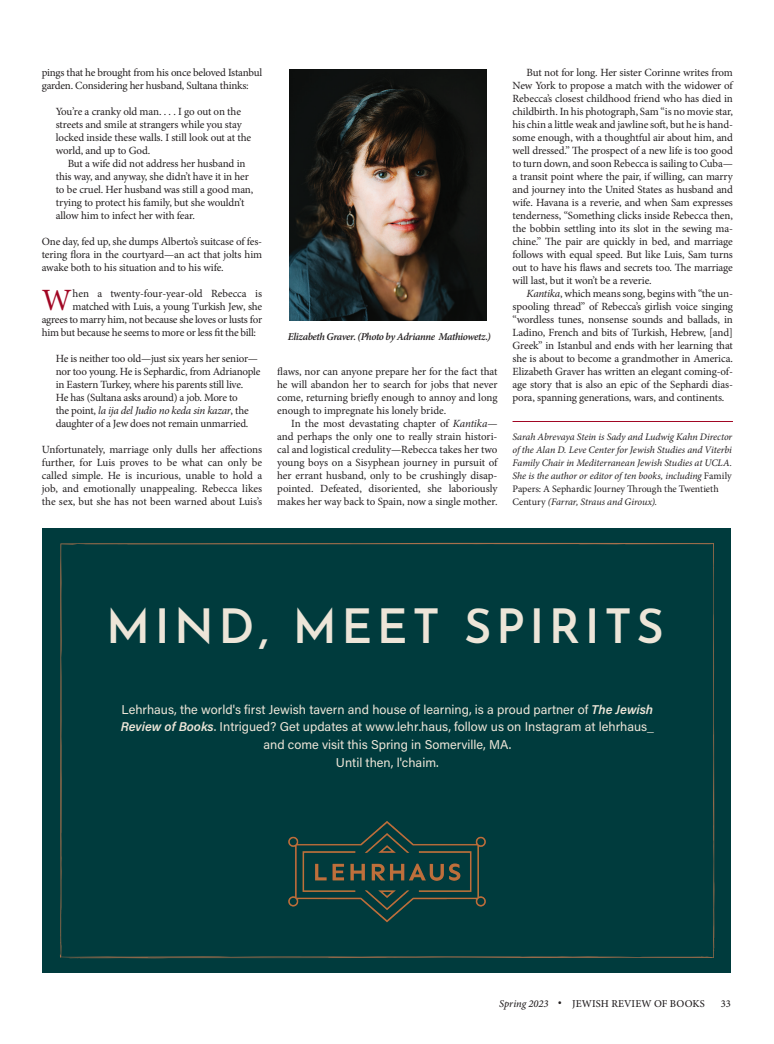
<style>
.page{position:relative;width:774px;height:1044px;background:#fff}
.page>*{position:absolute;margin:0;border:0;box-sizing:border-box;transform-origin:0 0}
.t1{font:600 47.2px "Josefin Sans";letter-spacing:.095em;color:#ede5d8}
._2nd_intital_cap_par{font:31px "Minion Pro";color:#a10623}
.t2{font:12.7px/17.7px "Acumin Pro";color:#ede5d8;text-align:center}
.Text{font:11px/13px "Minion Pro";letter-spacing:-.01em;color:#231f20;text-align:justify}
.Article_inset{font:11px/13px "Minion Pro";letter-spacing:-.015em;color:#231f20}
._2nd_intital_cap_par-2{font:11px "Minion Pro";letter-spacing:-.025em;color:#231f20}
._2nd_intital_cap_par-3{font:11px "Minion Pro";letter-spacing:-.005em;color:#231f20}
.t3{font:italic 600 10.5px "Minion Pro";letter-spacing:-.035em;color:#231f20}
.t4{font:500 10.5px "Minion Pro";letter-spacing:.01em;color:#231f20}
.author_bio{font:italic 10px/13px "Minion Pro";letter-spacing:-.005em;color:#231f20}
.s1{font-style:italic}
.s2{font-style:normal}
.s3{font-weight:600;font-style:italic}
</style>
<div class="page">
<hr style="left:513px;top:421px;width:220px;height:1px;background:#a10623">
<img style="left:290px;top:70px;width:197px;height:250px">
<div style="left:42px;top:528px;width:689px;height:445px;background:#003b3d"></div>
<svg style="left:60px;top:543px;width:654px;height:415px"></svg>
<img style="left:285px;top:818px;width:205px;height:106px">
<p class="Text" style="left:42px;top:66px;width:222px">pings that he brought from his once beloved Istanbul garden. Considering her husband, Sultana thinks:</p>
<p class="Article_inset" style="left:56px;top:105px;width:197px">You’re a cranky old man. . . . I go out on the streets and smile at strangers while you stay locked inside these walls. I still look out at the world, and up to God.</p>
<p class="Article_inset" style="left:56px;top:157px;width:199px;text-indent:12px">But a wife did not address her husband in this way, and anyway, she didn’t have it in her to be cruel. Her husband was still a good man, trying to protect his family, but she wouldn’t allow him to infect her with fear.</p>
<p class="Text" style="left:42px;top:235px;width:222px">One day, fed up, she dumps Alberto’s suitcase of fes&shy;tering flora in the courtyard—an act that jolts him awake both to his situation and to his wife.</p>
<p class="_2nd_intital_cap_par" style="left:42px;top:279px;width:32px">W</p>
<p class="_2nd_intital_cap_par-3" style="left:73px;top:286px;width:191px">hen a twenty-four-year-old Rebecca is</p>
<p class="_2nd_intital_cap_par-2" style="left:73px;top:299px;width:191px">matched with Luis, a young Turkish Jew, she</p>
<p class="_2nd_intital_cap_par-2" style="left:42px;top:312px;width:222px">agrees to marry him, not because she loves or lusts for</p>
<p class="_2nd_intital_cap_par-2" style="left:42px;top:325px;width:216px">him but because he seems to more or less fit the bill:</p>
<p class="Article_inset" style="left:56px;top:352px;width:206px">He is neither too old—just six years her senior— nor too young. He is Sephardic, from Adrianople in Eastern Turkey, where his parents still live.<br>He has (Sultana asks around) a job. More to<br>the point, <span class="s1">la ija del Judio no keda sin kazar</span>, the daughter of a Jew does not remain unmarried.</p>
<p class="Text" style="left:42px;top:443px;width:222px">Unfortunately, marriage only dulls her affections further, for Luis proves to be what can only be called simple. He is incurious, unable to hold a job, and emotionally unappealing. Rebecca likes the sex, but she has not been warned about Luis’s</p>
<p class="t3" style="left:288px;top:329px;width:204px">Elizabeth Graver. (Photo by Adrianne Mathiowetz.)</p>
<p class="Text" style="left:277px;top:365px;width:222px">flaws, nor can anyone prepare her for the fact that he will abandon her to search for jobs that never come, returning briefly enough to annoy and long enough to impregnate his lonely bride.</p>
<p class="Text" style="left:277px;top:417px;width:222px;text-indent:14px">In the most devastating chapter of <span class="s1">Kantika</span>— and perhaps the only one to really strain histori&shy;cal and logistical credulity—Rebecca takes her two young boys on a Sisyphean journey in pursuit of her errant husband, only to be crushingly disap&shy;pointed. Defeated, disoriented, she laboriously makes her way back to Spain, now a single mother.</p>
<p class="Text" style="left:513px;top:66px;width:222px;text-indent:14px">But not for long. Her sister Corinne writes from New York to propose a match with the widower of Rebecca’s closest childhood friend who has died in childbirth. In his photograph, Sam “is no movie star, his chin a little weak and jawline soft, but he is hand&shy;some enough, with a thoughtful air about him, and well dressed.” The prospect of a new life is too good to turn down, and soon Rebecca is sailing to Cuba— a transit point where the pair, if willing, can marry and journey into the United States as husband and wife. Havana is a reverie, and when Sam expresses tenderness, “Something clicks inside Rebecca then, the bobbin settling into its slot in the sewing ma&shy;chine.” The pair are quickly in bed, and marriage follows with equal speed. But like Luis, Sam turns out to have his flaws and secrets too. The marriage will last, but it won’t be a reverie.</p>
<p class="Text" style="left:513px;top:287px;width:222px;text-indent:14px"><span class="s1">Kantika</span>, which means song, begins with “the un&shy;spooling thread” of Rebecca’s girlish voice singing “wordless tunes, nonsense sounds and ballads, in Ladino, French and bits of Turkish, Hebrew, [and] Greek” in Istanbul and ends with her learning that she is about to become a grandmother in America.<br>Elizabeth Graver has written an elegant coming-of&shy;age story that is also an epic of the Sephardi dias&shy;pora, spanning generations, wars, and continents.</p>
<p class="author_bio" style="left:513px;top:430px;width:221px">Sarah Abrevaya Stein is Sady and Ludwig Kahn Director of the Alan D. Leve Center for Jewish Studies and Viterbi Family Chair in Mediterranean Jewish Studies at UCLA.<br>She is the author or editor of ten books, including <span class="s2">Family Papers: A Sephardic Journey Through the Twentieth Century</span> (Farrar, Straus and Giroux).</p>
<p class="t1" style="left:106px;top:586px;width:559px">MIND, MEET SPIRITS</p>
<p class="t2" style="left:121px;top:700px;width:535px">Lehrhaus, the world's first Jewish tavern and house of learning, is a proud partner of <span class="s3">The Jewish Review of Books</span>. Intrigued? Get updates at www.lehr.haus, follow us on Instagram at lehrhaus_ and come visit this Spring in Somerville, MA.<br>Until then, l'chaim.</p>
<p class="t4" style="left:499px;top:997px;width:207px"><span class="s1">Spring 2023 </span><sup>•</sup> JEWISH REVIEW OF BOOKS</p>
<p class="t4" style="left:721px;top:997px;width:12px">33</p>
</div>
